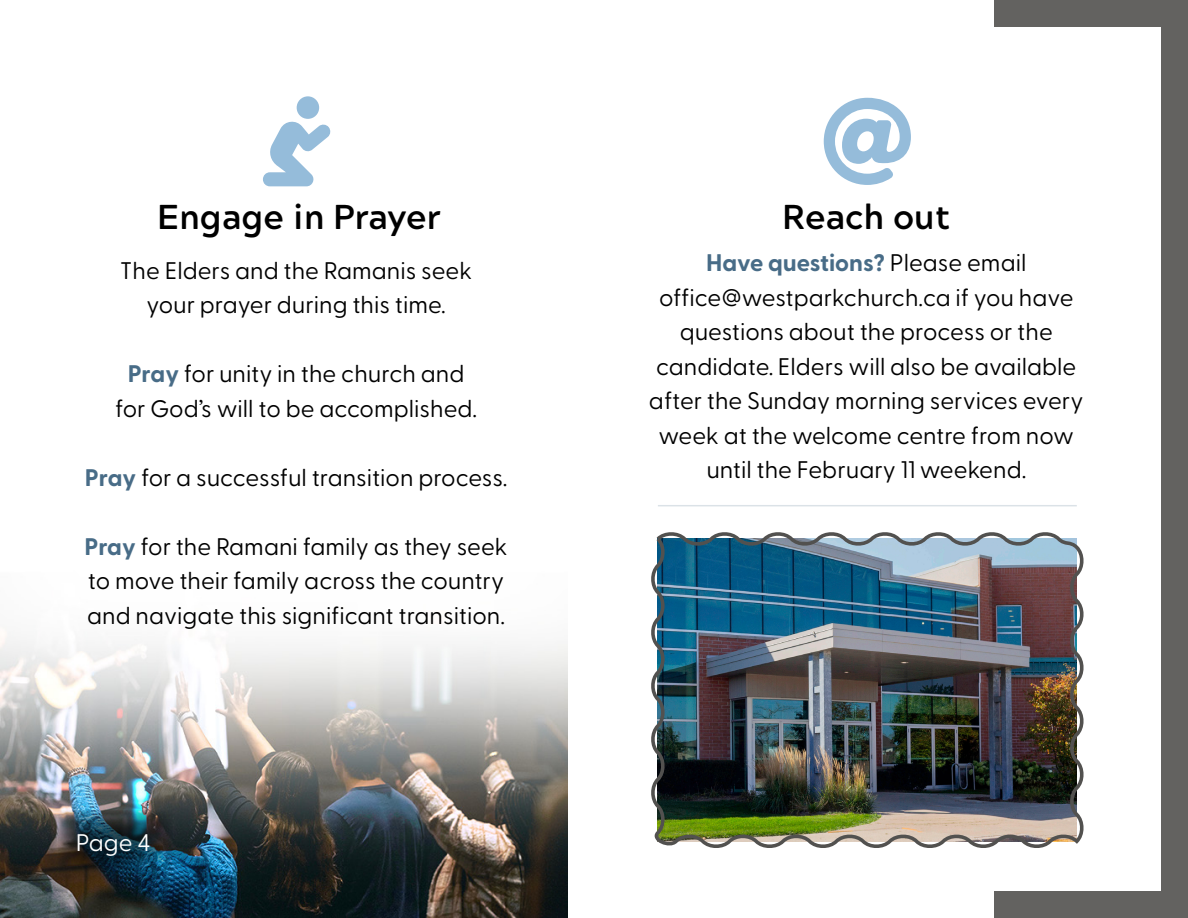
<style>
.page{position:relative;width:1188px;height:918px;background:#fff}
.page>*{position:absolute;margin:0;border:0;box-sizing:border-box;transform-origin:0 0}
.t1{font:700 34.5px "Acherus Grotesque";color:#000}
.t2{font:24px/34.5px "Greycliff CF";color:#000;text-align:center}
.t3{font:700 24px "Greycliff CF";color:#486c87}
.t4{font:24px "Greycliff CF";color:#fff}
.s1{font-weight:400;color:#000}
.s2{font-weight:700;color:#486c87}
</style>
<div class="page">
<div style="left:994px;top:0;width:194px;height:918px;background:#636260"></div>
<div style="left:27px;top:27px;width:1134px;height:864px;background:#fff"></div>
<img style="left:0;top:635px;width:567px;height:283px">
<img style="left:58px;top:810px;width:114px;height:62px">
<hr style="left:658px;top:505px;width:419px;height:1px;background:#486c87">
<img style="left:651px;top:532px;width:433px;height:316px">
<p class="t1" style="left:157px;top:188px;width:285px">Engage in Prayer</p>
<p class="t1" style="left:782px;top:188px;width:170px">Reach out</p>
<p class="t2" style="left:120px;top:252px;width:354px">The Elders and the Ramanis seek your prayer during this time.</p>
<p class="t3" style="left:706px;top:245px;width:322px">Have questions? <span class="s1">Please email</span></p>
<p class="t2" style="left:649px;top:279px;width:436px">office@westparkchurch.ca if you have questions about the process or the candidate. Elders will also be available after the Sunday morning services every week at the welcome centre from now until the February 11 weekend.</p>
<p class="t2" style="left:115px;top:355px;width:364px"><span class="s2">Pray</span> for unity in the church and for God’s will to be accomplished.</p>
<p class="t2" style="left:85px;top:459px;width:424px"><span class="s2">Pray</span> for a successful transition process.</p>
<p class="t2" style="left:84px;top:528px;width:425px;text-align:left"><span class="s2">Pray</span> for the Ramani family as they seek to move their family across the country and navigate this significant transition.</p>
<p class="t4" style="left:76px;top:825px;width:76px">Page 4</p>
</div>
